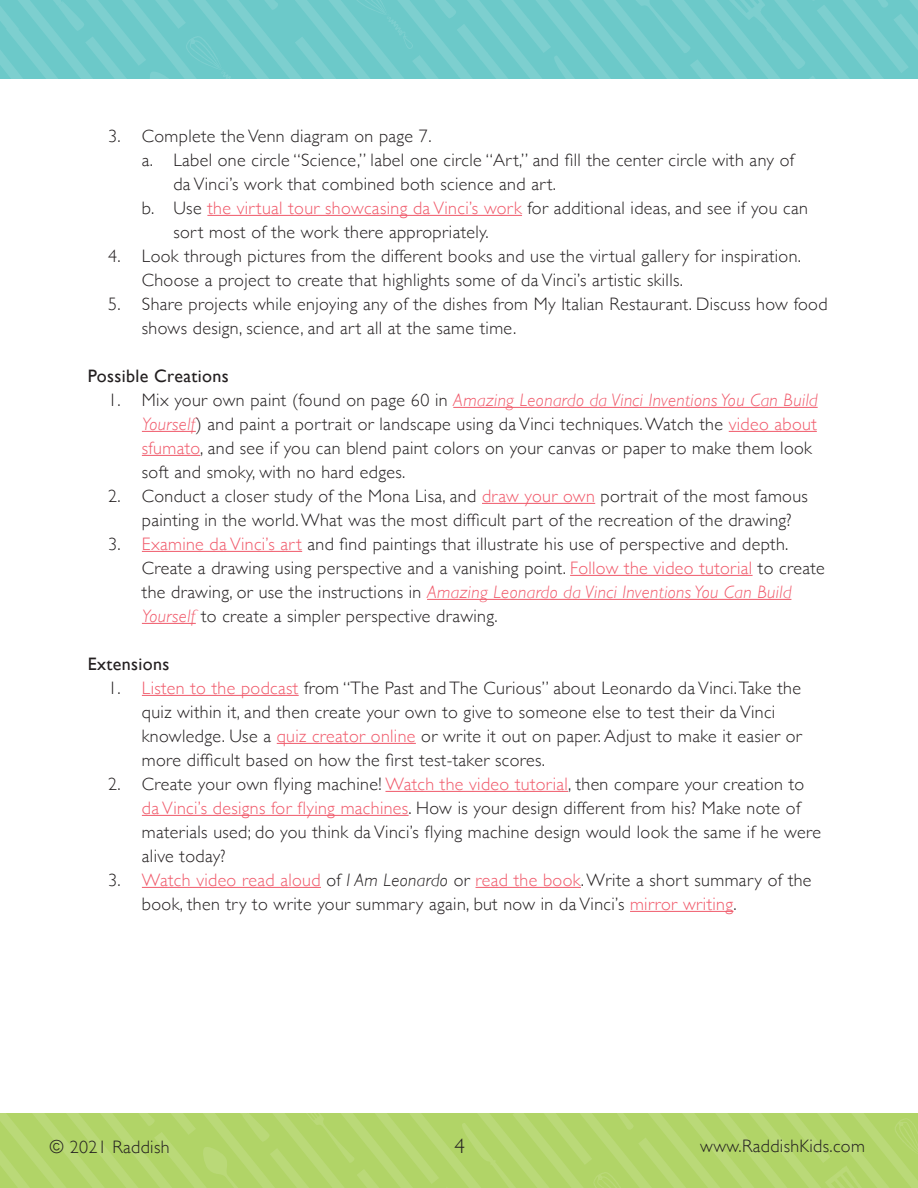
<style>
.page{position:relative;width:918px;height:1188px;background:#fff}
.page>*{position:absolute;margin:0;border:0;box-sizing:border-box;transform-origin:0 0}
.t1{font:300 21px "Gill Sans";color:#231f20}
.t2{font:300 18px/24px "Gill Sans";letter-spacing:.02em;color:#231f20}
.t3{font:18px "Gill Sans";letter-spacing:.02em;color:#231f20}
.s1{color:#f0596a}
.s2{font-style:italic;color:#f0596a}
.s3{font-style:italic}
</style>
<div class="page">
<svg style="left:0;top:1113px;width:918px;height:75px;background:#b3d56c"></svg>
<svg style="left:0;top:0;width:918px;height:79px;background:#71caca"></svg>
<hr style="left:207px;top:215px;width:315px;height:1px;background:#f0596a">
<hr style="left:453px;top:407px;width:365px;height:1px;background:#f0596a">
<hr style="left:142px;top:431px;width:54px;height:1px;background:#f0596a">
<hr style="left:729px;top:431px;width:88px;height:1px;background:#f0596a">
<hr style="left:142px;top:455px;width:58px;height:1px;background:#f0596a">
<hr style="left:482px;top:503px;width:113px;height:1px;background:#f0596a">
<hr style="left:142px;top:551px;width:160px;height:1px;background:#f0596a">
<hr style="left:570px;top:575px;width:183px;height:1px;background:#f0596a">
<hr style="left:427px;top:599px;width:364px;height:1px;background:#f0596a">
<hr style="left:142px;top:623px;width:54px;height:1px;background:#f0596a">
<hr style="left:142px;top:695px;width:157px;height:1px;background:#f0596a">
<hr style="left:277px;top:743px;width:139px;height:1px;background:#f0596a">
<hr style="left:385px;top:791px;width:183px;height:1px;background:#f0596a">
<hr style="left:142px;top:815px;width:267px;height:1px;background:#f0596a">
<hr style="left:142px;top:887px;width:179px;height:1px;background:#f0596a">
<hr style="left:476px;top:887px;width:105px;height:1px;background:#f0596a">
<hr style="left:630px;top:911px;width:103px;height:1px;background:#f0596a">
<p class="t2" style="left:108px;top:123px;width:325px">3. Complete the Venn diagram on page 7.</p>
<p class="t2" style="left:173px;top:147px;width:622px;text-indent:-32px">a. Label one circle “Science,” label one circle “Art,” and fill the center circle with any of da Vinci’s work that combined both science and art.</p>
<p class="t2" style="left:173px;top:195px;width:636px;text-indent:-32px">b. Use <span class="s1">the virtual tour showcasing da Vinci’s work</span> for additional ideas, and see if you can sort most of the work there appropriately.</p>
<p class="t2" style="left:142px;top:243px;width:661px;text-indent:-34px">4. Look through pictures from the different books and use the virtual gallery for inspiration.<br>Choose a project to create that highlights some of da Vinci’s artistic skills.</p>
<p class="t2" style="left:142px;top:291px;width:687px;text-indent:-34px">5. Share projects while enjoying any of the dishes from My Italian Restaurant. Discuss how food shows design, science, and art all at the same time.</p>
<p class="t3" style="left:88px;top:365px;width:142px">Possible Creations</p>
<p class="t2" style="left:142px;top:387px;width:677px;text-indent:-34px">1. Mix your own paint (found on page 60 in <span class="s2">Amazing Leonardo da Vinci Inventions You Can Build Yourself</span>) and paint a portrait or landscape using da Vinci techniques. Watch the <span class="s1">video about sfumato</span>, and see if you can blend paint colors on your canvas or paper to make them look soft and smoky, with no hard edges.</p>
<p class="t2" style="left:142px;top:483px;width:668px;text-indent:-34px">2. Conduct a closer study of the Mona Lisa, and <span class="s1">draw your own</span> portrait of the most famous painting in the world. What was the most difficult part of the recreation of the drawing?</p>
<p class="t2" style="left:142px;top:531px;width:684px;text-indent:-34px">3. <span class="s1">Examine da Vinci’s art</span> and find paintings that illustrate his use of perspective and depth.<br>Create a drawing using perspective and a vanishing point. <span class="s1">Follow the video tutorial</span> to create the drawing, or use the instructions in <span class="s2">Amazing Leonardo da Vinci Inventions You Can Build Yourself</span> to create a simpler perspective drawing.</p>
<p class="t3" style="left:88px;top:653px;width:83px">Extensions</p>
<p class="t2" style="left:142px;top:675px;width:661px;text-indent:-34px">1. <span class="s1">Listen to the podcast</span> from “The Past and The Curious” about Leonardo da Vinci. Take the quiz within it, and then create your own to give to someone else to test their da Vinci knowledge. Use a <span class="s1">quiz creator online</span> or write it out on paper. Adjust to make it easier or more difficult based on how the first test-taker scores.</p>
<p class="t2" style="left:142px;top:771px;width:681px;text-indent:-34px">2. Create your own flying machine! <span class="s1">Watch the video tutorial</span>, then compare your creation to <span class="s1">da Vinci’s designs for flying machines</span>. How is your design different from his? Make note of materials used; do you think da Vinci’s flying machine design would look the same if he were alive today?</p>
<p class="t2" style="left:142px;top:867px;width:671px;text-indent:-34px">3. <span class="s1">Watch video read aloud</span> of <span class="s3">I Am Leonardo</span> or <span class="s1">read the book</span>. Write a short summary of the book, then try to write your summary again, but now in da Vinci’s <span class="s1">mirror writing</span>.</p>
<p class="t2" style="left:50px;top:1134px;width:122px">© 2021 Raddish</p>
<p class="t1" style="left:454px;top:1130px;width:12px">4</p>
<p class="t2" style="left:700px;top:1134px;width:166px">www.RaddishKids.com</p>
</div>
